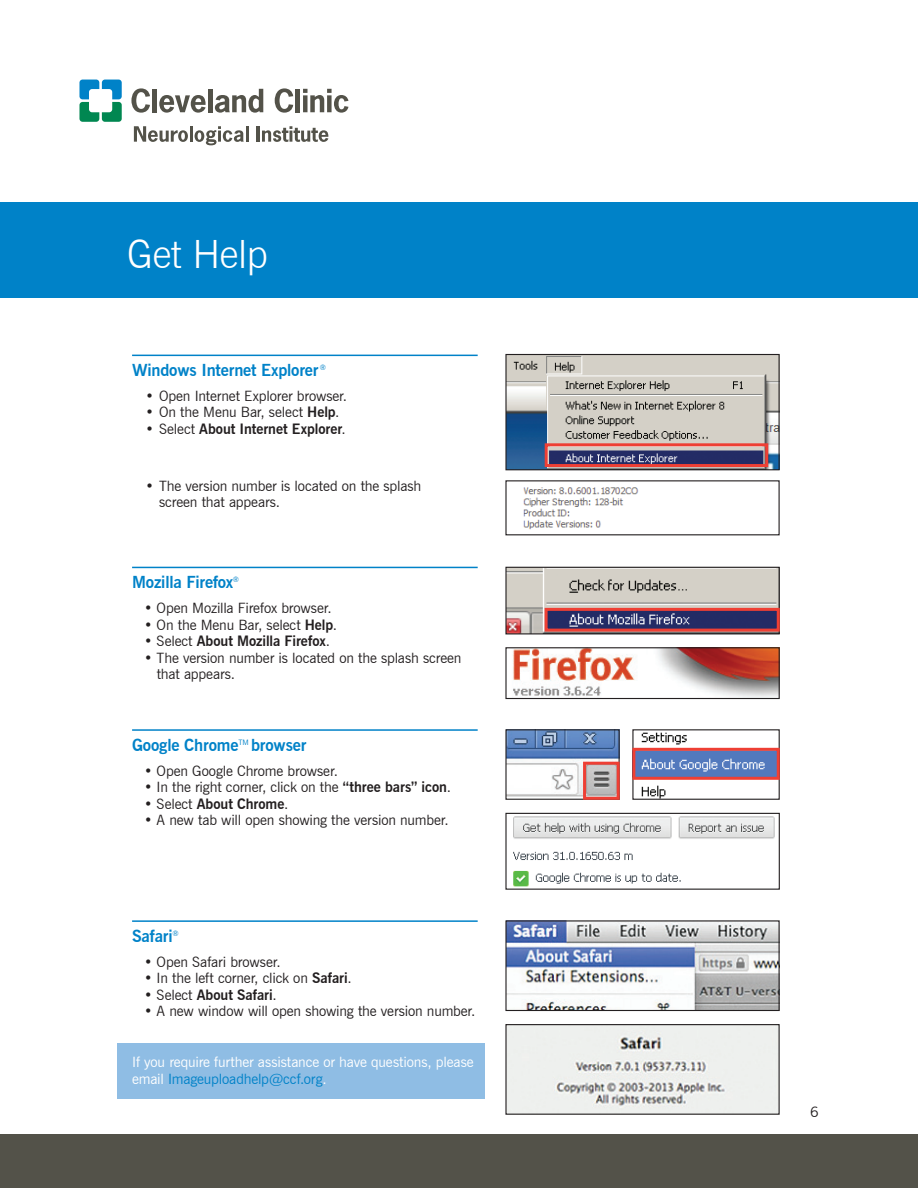
<style>
.page{position:relative;width:918px;height:1188px;background:#fff}
.page>*{position:absolute;margin:0;border:0;box-sizing:border-box;transform-origin:0 0}
.Banner_headings{font:300 39px "News Gothic BT";letter-spacing:-.01em;color:#fff}
.highlighted_area{font:700 16.5px "News Gothic BT";letter-spacing:-.01em;color:#0082c8}
.Body_text{font:14.25px/16.5px "News Gothic BT";letter-spacing:-.01em;color:#231f20}
.Body_text-2{font:700 14.25px "News Gothic BT";letter-spacing:-.005em;color:#231f20}
.Body_text-3{font:14.25px/16.5px "News Gothic BT";letter-spacing:-.01em;color:#fff}
.s1{font-weight:700}
.s2{font-weight:400}
.s3{color:#0082c8}
</style>
<div class="page">
<svg style="left:131px;top:88px;width:19px;height:25px"></svg>
<div style="left:152px;top:89px;width:5px;height:23px;background:#535249"></div>
<svg style="left:159px;top:95px;width:47px;height:18px"></svg>
<hr style="left:208px;top:89px;width:4px;height:23px;background:#535249">
<svg style="left:215px;top:89px;width:48px;height:24px"></svg>
<svg style="left:275px;top:88px;width:18px;height:25px"></svg>
<hr style="left:296px;top:89px;width:4px;height:23px;background:#535249">
<svg style="left:303px;top:89px;width:45px;height:24px"></svg>
<svg style="left:79px;top:80px;width:43px;height:42px"></svg>
<svg style="left:134px;top:126px;width:54px;height:16px"></svg>
<hr style="left:190px;top:126px;width:3px;height:16px;background:#535249">
<svg style="left:195px;top:126px;width:53px;height:19px"></svg>
<hr style="left:257px;top:126px;width:3px;height:16px;background:#535249">
<svg style="left:262px;top:126px;width:66px;height:16px"></svg>
<div style="left:117px;top:1044px;width:368px;height:55px;background:#8fbde4"></div>
<div style="left:0;top:1135px;width:918px;height:53px;background:#535249"></div>
<div style="left:0;top:202px;width:918px;height:96px;background:#0082c8"></div>
<hr style="left:132px;top:355px;width:346px;height:1px;background:#0082c8">
<hr style="left:132px;top:567px;width:346px;height:1px;background:#0082c8">
<hr style="left:132px;top:729px;width:346px;height:2px;background:#0082c8">
<hr style="left:132px;top:920px;width:346px;height:2px;background:#0082c8">
<img style="left:507px;top:356px;width:271px;height:112px">
<div style="left:505px;top:354px;width:275px;height:116px;border:1px solid #231f20"></div>
<img style="left:523px;top:487px;width:116px;height:43px">
<div style="left:505px;top:480px;width:275px;height:55px;border:1px solid #231f20"></div>
<img style="left:507px;top:569px;width:271px;height:63px">
<div style="left:505px;top:567px;width:275px;height:67px;border:1px solid #231f20"></div>
<img style="left:513px;top:649px;width:265px;height:48px">
<div style="left:505px;top:647px;width:275px;height:52px;border:1px solid #231f20"></div>
<img style="left:513px;top:816px;width:262px;height:71px">
<div style="left:505px;top:813px;width:275px;height:77px;border:1px solid #231f20"></div>
<div style="left:545px;top:443px;width:223px;height:24px;border:3px solid #ee3f34"></div>
<div style="left:545px;top:608px;width:235px;height:24px;border:3px solid #ee3f34"></div>
<img style="left:507px;top:731px;width:111px;height:66px">
<div style="left:505px;top:729px;width:115px;height:71px;border:1px solid #231f20"></div>
<div style="left:583px;top:762px;width:37px;height:38px;border:3px solid #ee3f34"></div>
<img style="left:634px;top:732px;width:144px;height:66px">
<div style="left:632px;top:729px;width:148px;height:71px;border:1px solid #231f20"></div>
<div style="left:632px;top:748px;width:148px;height:32px;border:3px solid #ee3f34"></div>
<img style="left:507px;top:922px;width:271px;height:87px">
<div style="left:505px;top:920px;width:275px;height:91px;border:1px solid #231f20"></div>
<img style="left:507px;top:1026px;width:271px;height:87px">
<div style="left:505px;top:1024px;width:275px;height:91px;border:1px solid #231f20"></div>
<p class="Banner_headings" style="left:127px;top:231px;width:142px">Get Help</p>
<p class="highlighted_area" style="left:132px;top:360px;width:196px">Windows Internet Explorer <sup>®</sup></p>
<p class="Body_text" style="left:146px;top:388px;width:203px">• Open Internet Explorer browser.</p>
<p class="Body_text" style="left:146px;top:404px;width:195px">• On the Menu Bar, select <span class="s1">Help</span>.</p>
<p class="Body_text-2" style="left:146px;top:420px;width:202px"><span class="s2">• Select</span> About Internet Explorer<span class="s2">.</span></p>
<p class="Body_text" style="left:159px;top:478px;width:264px;text-indent:-14px">• The version number is located on the splash screen that appears.</p>
<p class="highlighted_area" style="left:132px;top:573px;width:109px">Mozilla Firefox<sup>®</sup></p>
<p class="Body_text" style="left:144px;top:600px;width:189px">• Open Mozilla Firefox browser.</p>
<p class="Body_text" style="left:144px;top:616px;width:194px">• On the Menu Bar, select <span class="s1">Help</span>.</p>
<p class="Body_text-2" style="left:144px;top:632px;width:187px"><span class="s2">• Select</span> About Mozilla Firefox<span class="s2">.</span></p>
<p class="Body_text" style="left:157px;top:649px;width:306px;text-indent:-13px">• The version number is located on the splash screen that appears.</p>
<p class="highlighted_area" style="left:132px;top:735px;width:176px">Google Chrome<sup>TM</sup> browser</p>
<p class="Body_text" style="left:144px;top:762px;width:195px">• Open Google Chrome browser.</p>
<p class="Body_text" style="left:144px;top:779px;width:308px">• In the right corner, click on the <span class="s1">“three bars” icon</span>.</p>
<p class="Body_text-2" style="left:144px;top:795px;width:146px"><span class="s2">• Select</span> About Chrome<span class="s2">.</span></p>
<p class="Body_text" style="left:144px;top:812px;width:306px">• A new tab will open showing the version number.</p>
<p class="highlighted_area" style="left:132px;top:926px;width:48px">Safari<sup>®</sup></p>
<p class="Body_text" style="left:144px;top:953px;width:138px">• Open Safari browser.</p>
<p class="Body_text" style="left:144px;top:970px;width:209px">• In the left corner, click on <span class="s1">Safari</span>.</p>
<p class="Body_text-2" style="left:144px;top:986px;width:134px"><span class="s2">• Select</span> About Safari<span class="s2">.</span></p>
<p class="Body_text" style="left:144px;top:1003px;width:333px">• A new window will open showing the version number.</p>
<p class="Body_text-3" style="left:132px;top:1054px;width:343px">If you require further assistance or have questions, please email <span class="s3">Imageuploadhelp@ccf.org</span>.</p>
<p class="Body_text" style="left:810px;top:1104px;width:10px">6</p>
</div>
